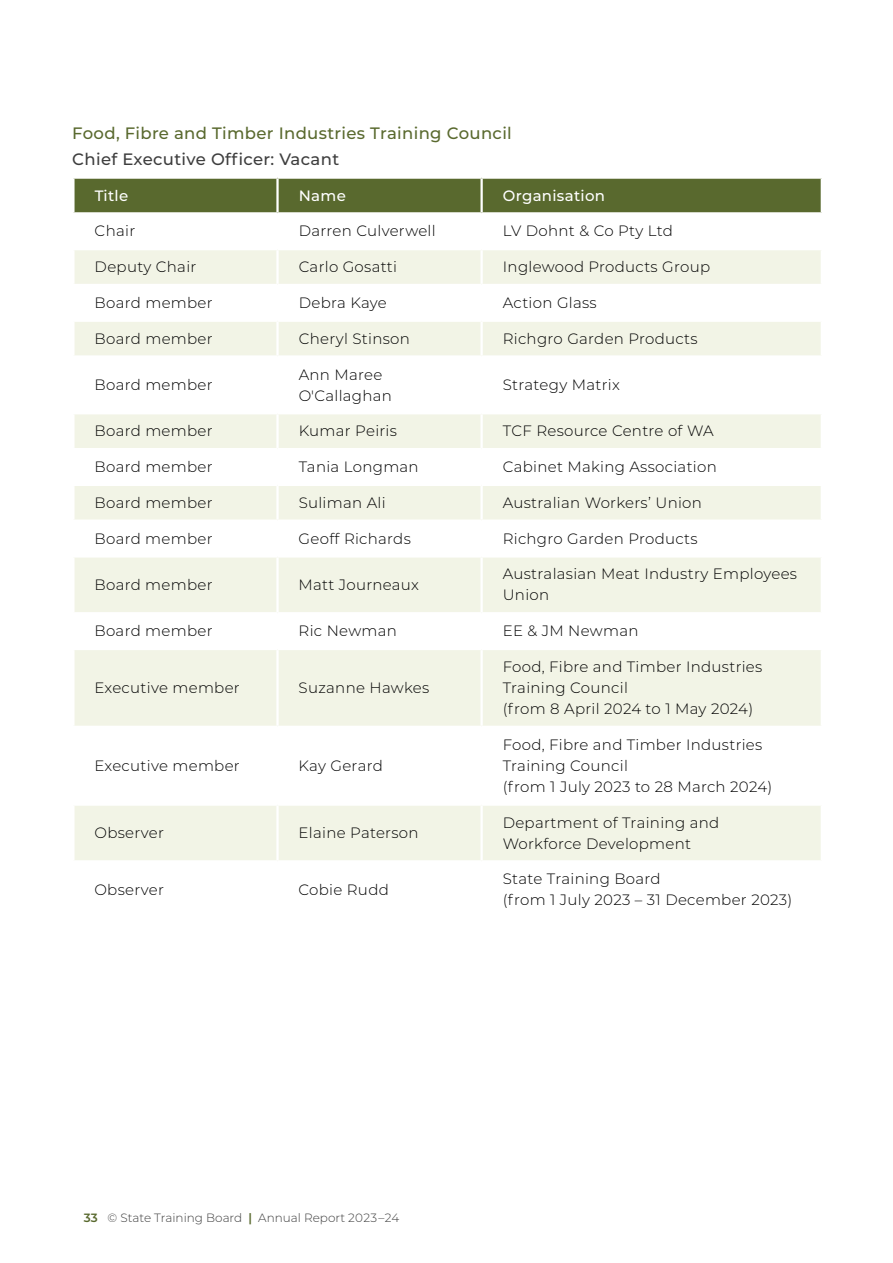
<style>
.page{position:relative;width:893px;height:1263px;background:#fff}
.page>*{position:absolute;margin:0;border:0;box-sizing:border-box;transform-origin:0 0}
.t1{font:500 16.5px "Montserrat";letter-spacing:.02em;color:#59692e}
.t2{font:500 16.5px "Montserrat";letter-spacing:.02em;color:#3e3e3e}
.t3{font:300 15px/21px "Montserrat";letter-spacing:.02em;color:#000}
.t4{font:500 15px "Montserrat";letter-spacing:.02em;color:#fff}
.t5{font:300 12px "Montserrat";color:#3e3e3e}
.s1{font-weight:600;color:#59692e}
</style>
<div class="page">
<div style="left:75px;top:179px;width:746px;height:33px;background:#59692e"></div>
<svg style="left:75px;top:250px;width:746px;height:610px;fill:#f2f4e6"></svg>
<hr style="left:276px;top:179px;width:3px;height:33px;background:#fff">
<hr style="left:480px;top:179px;width:3px;height:33px;background:#fff">
<hr style="left:276px;top:250px;width:3px;height:34px;background:#fff">
<hr style="left:480px;top:250px;width:3px;height:34px;background:#fff">
<hr style="left:72px;top:284px;width:206px;height:2px;background:#fff">
<hr style="left:278px;top:284px;width:204px;height:2px;background:#fff">
<hr style="left:276px;top:286px;width:3px;height:34px;background:#fff">
<hr style="left:482px;top:284px;width:341px;height:2px;background:#fff">
<hr style="left:480px;top:286px;width:3px;height:34px;background:#fff">
<hr style="left:72px;top:320px;width:206px;height:2px;background:#fff">
<hr style="left:278px;top:320px;width:204px;height:2px;background:#fff">
<hr style="left:276px;top:322px;width:3px;height:33px;background:#fff">
<hr style="left:482px;top:320px;width:341px;height:2px;background:#fff">
<hr style="left:480px;top:322px;width:3px;height:33px;background:#fff">
<hr style="left:72px;top:355px;width:206px;height:3px;background:#fff">
<hr style="left:278px;top:355px;width:204px;height:3px;background:#fff">
<hr style="left:276px;top:358px;width:3px;height:54px;background:#fff">
<hr style="left:482px;top:355px;width:341px;height:3px;background:#fff">
<hr style="left:480px;top:358px;width:3px;height:54px;background:#fff">
<hr style="left:72px;top:412px;width:206px;height:2px;background:#fff">
<hr style="left:278px;top:412px;width:204px;height:2px;background:#fff">
<hr style="left:276px;top:414px;width:3px;height:34px;background:#fff">
<hr style="left:482px;top:412px;width:341px;height:2px;background:#fff">
<hr style="left:480px;top:414px;width:3px;height:34px;background:#fff">
<hr style="left:72px;top:448px;width:206px;height:2px;background:#fff">
<hr style="left:278px;top:448px;width:204px;height:2px;background:#fff">
<hr style="left:276px;top:450px;width:3px;height:34px;background:#fff">
<hr style="left:482px;top:448px;width:341px;height:2px;background:#fff">
<hr style="left:480px;top:450px;width:3px;height:34px;background:#fff">
<hr style="left:72px;top:484px;width:206px;height:2px;background:#fff">
<hr style="left:278px;top:484px;width:204px;height:2px;background:#fff">
<hr style="left:276px;top:486px;width:3px;height:33px;background:#fff">
<hr style="left:482px;top:484px;width:341px;height:2px;background:#fff">
<hr style="left:480px;top:486px;width:3px;height:33px;background:#fff">
<hr style="left:72px;top:519px;width:206px;height:3px;background:#fff">
<hr style="left:278px;top:519px;width:204px;height:3px;background:#fff">
<hr style="left:276px;top:522px;width:3px;height:33px;background:#fff">
<hr style="left:482px;top:519px;width:341px;height:3px;background:#fff">
<hr style="left:480px;top:522px;width:3px;height:33px;background:#fff">
<hr style="left:72px;top:555px;width:206px;height:3px;background:#fff">
<hr style="left:278px;top:555px;width:204px;height:3px;background:#fff">
<hr style="left:276px;top:558px;width:3px;height:54px;background:#fff">
<hr style="left:482px;top:555px;width:341px;height:3px;background:#fff">
<hr style="left:480px;top:558px;width:3px;height:54px;background:#fff">
<hr style="left:72px;top:612px;width:206px;height:2px;background:#fff">
<hr style="left:278px;top:612px;width:204px;height:2px;background:#fff">
<hr style="left:276px;top:614px;width:3px;height:34px;background:#fff">
<hr style="left:482px;top:612px;width:341px;height:2px;background:#fff">
<hr style="left:480px;top:614px;width:3px;height:34px;background:#fff">
<hr style="left:72px;top:648px;width:206px;height:2px;background:#fff">
<hr style="left:278px;top:648px;width:204px;height:2px;background:#fff">
<hr style="left:276px;top:650px;width:3px;height:76px;background:#fff">
<hr style="left:482px;top:648px;width:341px;height:2px;background:#fff">
<hr style="left:480px;top:650px;width:3px;height:76px;background:#fff">
<hr style="left:72px;top:726px;width:206px;height:2px;background:#fff">
<hr style="left:278px;top:726px;width:204px;height:2px;background:#fff">
<hr style="left:276px;top:728px;width:3px;height:75px;background:#fff">
<hr style="left:482px;top:726px;width:341px;height:2px;background:#fff">
<hr style="left:480px;top:728px;width:3px;height:75px;background:#fff">
<hr style="left:72px;top:803px;width:206px;height:3px;background:#fff">
<hr style="left:278px;top:803px;width:204px;height:3px;background:#fff">
<hr style="left:276px;top:806px;width:3px;height:54px;background:#fff">
<hr style="left:482px;top:803px;width:341px;height:3px;background:#fff">
<hr style="left:480px;top:806px;width:3px;height:54px;background:#fff">
<p class="t1" style="left:72px;top:122px;width:441px">Food, Fibre and Timber Industries Training Council</p>
<p class="t2" style="left:72px;top:147px;width:268px">Chief Executive Officer: Vacant</p>
<p class="t4" style="left:95px;top:185px;width:35px">Title</p>
<p class="t4" style="left:299px;top:185px;width:49px">Name</p>
<p class="t4" style="left:503px;top:185px;width:104px">Organisation</p>
<p class="t3" style="left:95px;top:220px;width:42px">Chair</p>
<p class="t3" style="left:299px;top:220px;width:138px">Darren Culverwell</p>
<p class="t3" style="left:503px;top:220px;width:171px">LV Dohnt &amp; Co Pty Ltd</p>
<p class="t3" style="left:95px;top:256px;width:103px">Deputy Chair</p>
<p class="t3" style="left:299px;top:256px;width:100px">Carlo Gosatti</p>
<p class="t3" style="left:503px;top:256px;width:209px">Inglewood Products Group</p>
<p class="t3" style="left:95px;top:292px;width:120px">Board member</p>
<p class="t3" style="left:299px;top:292px;width:90px">Debra Kaye</p>
<p class="t3" style="left:503px;top:292px;width:95px">Action Glass</p>
<p class="t3" style="left:95px;top:327px;width:120px">Board member</p>
<p class="t3" style="left:299px;top:327px;width:113px">Cheryl Stinson</p>
<p class="t3" style="left:503px;top:327px;width:196px">Richgro Garden Products</p>
<p class="t3" style="left:95px;top:374px;width:120px">Board member</p>
<p class="t3" style="left:299px;top:363px;width:95px">Ann Maree<br>O'Callaghan</p>
<p class="t3" style="left:503px;top:374px;width:118px">Strategy Matrix</p>
<p class="t3" style="left:95px;top:420px;width:120px">Board member</p>
<p class="t3" style="left:299px;top:420px;width:100px">Kumar Peiris</p>
<p class="t3" style="left:503px;top:420px;width:213px">TCF Resource Centre of WA</p>
<p class="t3" style="left:95px;top:456px;width:120px">Board member</p>
<p class="t3" style="left:299px;top:456px;width:122px">Tania Longman</p>
<p class="t3" style="left:503px;top:456px;width:216px">Cabinet Making Association</p>
<p class="t3" style="left:95px;top:492px;width:120px">Board member</p>
<p class="t3" style="left:299px;top:492px;width:89px">Suliman Ali</p>
<p class="t3" style="left:503px;top:492px;width:201px">Australian Workers’ Union</p>
<p class="t3" style="left:95px;top:527px;width:120px">Board member</p>
<p class="t3" style="left:299px;top:527px;width:114px">Geoff Richards</p>
<p class="t3" style="left:503px;top:527px;width:196px">Richgro Garden Products</p>
<p class="t3" style="left:95px;top:574px;width:120px">Board member</p>
<p class="t3" style="left:299px;top:574px;width:122px">Matt Journeaux</p>
<p class="t3" style="left:503px;top:563px;width:296px">Australasian Meat Industry Employees<br>Union</p>
<p class="t3" style="left:95px;top:620px;width:120px">Board member</p>
<p class="t3" style="left:299px;top:620px;width:100px">Ric Newman</p>
<p class="t3" style="left:503px;top:620px;width:137px">EE &amp; JM Newman</p>
<p class="t3" style="left:94px;top:677px;width:147px">Executive member</p>
<p class="t3" style="left:299px;top:677px;width:132px">Suzanne Hawkes</p>
<p class="t3" style="left:94px;top:754px;width:147px">Executive member</p>
<p class="t3" style="left:299px;top:754px;width:86px">Kay Gerard</p>
<p class="t3" style="left:503px;top:656px;width:261px">Food, Fibre and Timber Industries<br>Training Council<br>(from 8 April 2024 to 1 May 2024)</p>
<p class="t3" style="left:503px;top:733px;width:271px">Food, Fibre and Timber Industries<br>Training Council<br>(from 1 July 2023 to 28 March 2024)</p>
<p class="t3" style="left:94px;top:822px;width:71px">Observer</p>
<p class="t3" style="left:299px;top:822px;width:122px">Elaine Paterson</p>
<p class="t3" style="left:503px;top:811px;width:218px">Department of Training and<br>Workforce Development</p>
<p class="t3" style="left:94px;top:878px;width:71px">Observer</p>
<p class="t3" style="left:299px;top:878px;width:92px">Cobie Rudd</p>
<p class="t3" style="left:503px;top:868px;width:291px">State Training Board<br>(from 1 July 2023 – 31 December 2023)</p>
<p class="t5" style="left:84px;top:1209px;width:317px"><span class="s1">33</span> © State Training Board <span class="s1">|</span> Annual Report 2023–24</p>
</div>
